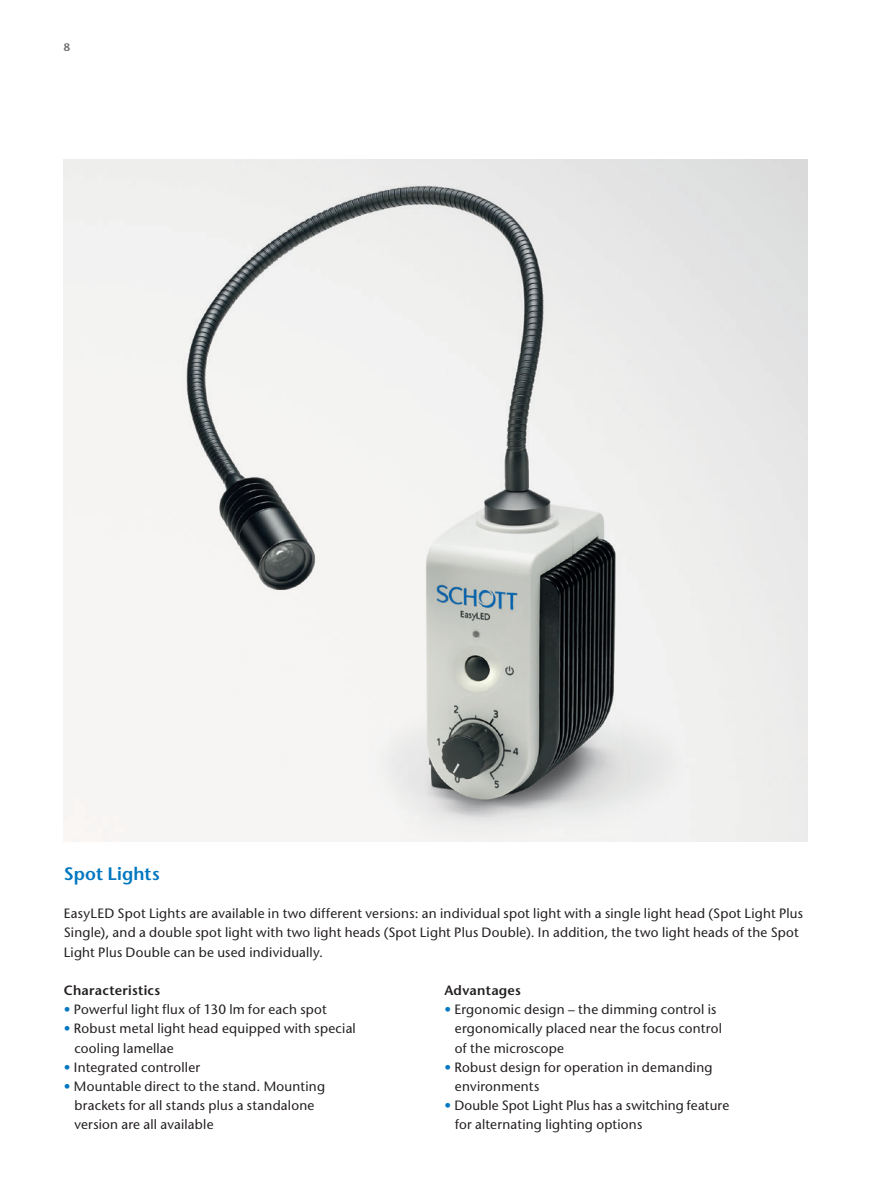
<style>
.page{position:relative;width:893px;height:1191px;background:#fff}
.page>*{position:absolute;margin:0;border:0;box-sizing:border-box;transform-origin:0 0}
.t1{font:600 18px "Stone Sans Std";letter-spacing:.01em;color:#0077c0}
.t2{font:500 13.5px/19.2px "Stone Sans Std";letter-spacing:.015em;color:#231f20}
.t3{font:600 13.5px "Stone Sans Std";letter-spacing:.02em;color:#231f20}
.t4{font:600 10.8px "Stone Sans Std";color:#6c6d70}
.s1{color:#0077c0}
</style>
<div class="page">
<img style="left:64px;top:159px;width:744px;height:682px">
<p class="t4" style="left:64px;top:40px;width:8px">8</p>
<h1 class="t1" style="left:64px;top:862px;width:97px">Spot Lights</h1>
<p class="t2" style="left:64px;top:904px;width:741px">EasyLED Spot Lights are available in two different versions: an individual spot light with a single light head (Spot Light Plus<br>Single), and a double spot light with two light heads (Spot Light Plus Double). In addition, the two light heads of the Spot<br>Light Plus Double can be used individually.</p>
<p class="t3" style="left:64px;top:982px;width:98px">Characteristics</p>
<p class="t2" style="left:64px;top:1000px;width:264px"><span class="s1">•</span> Powerful light flux of 130 lm for each spot</p>
<p class="t2" style="left:74px;top:1019px;width:283px;text-indent:-11px"><span class="s1">•</span> Robust metal light head equipped with special cooling lamellae</p>
<p class="t2" style="left:64px;top:1057px;width:138px"><span class="s1">•</span> Integrated controller</p>
<p class="t2" style="left:74px;top:1076px;width:252px;text-indent:-11px"><span class="s1">•</span> Mountable direct to the stand. Mounting brackets for all stands plus a standalone version are all available</p>
<p class="t3" style="left:444px;top:982px;width:78px">Advantages</p>
<p class="t2" style="left:455px;top:1000px;width:268px;text-indent:-11px"><span class="s1">•</span> Ergonomic design – the dimming control is ergonomically placed near the focus control of the microscope</p>
<p class="t2" style="left:455px;top:1057px;width:259px;text-indent:-11px"><span class="s1">•</span> Robust design for operation in demanding environments</p>
<p class="t2" style="left:455px;top:1096px;width:276px;text-indent:-11px"><span class="s1">•</span> Double Spot Light Plus has a switching feature for alternating lighting options</p>
</div>
